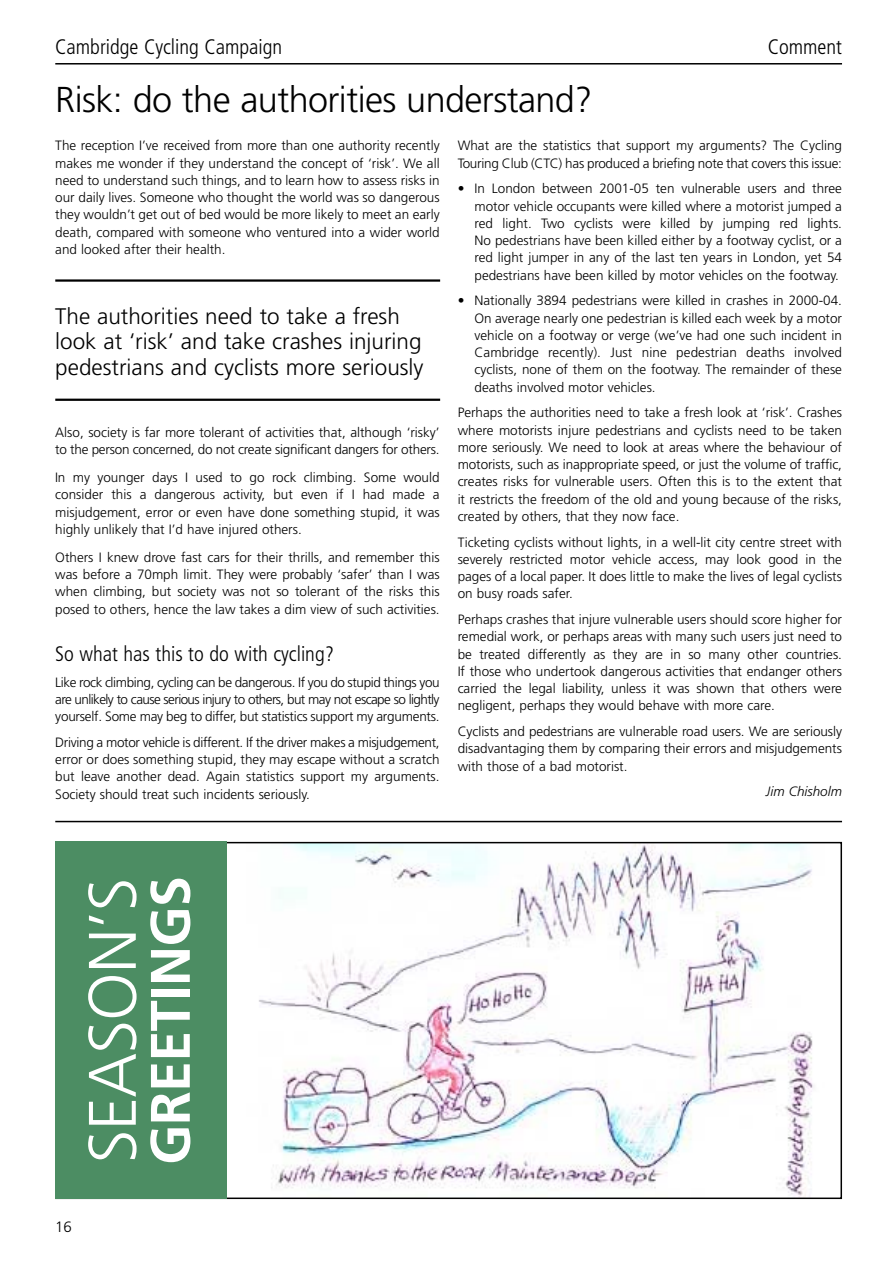
<style>
.page{position:relative;width:893px;height:1263px;background:#fff}
.page>*{position:absolute;margin:0;border:0;box-sizing:border-box;transform-origin:0 0}
.t1{font:300 67.05px "Frutiger";letter-spacing:-.01em;color:#fff}
.t2{font:700 55.65px "Frutiger";letter-spacing:-.01em;color:#fff}
.t3{font:300 36px "Frutiger";letter-spacing:-.015em;color:#000}
.t4{font:300 22.5px/25.5px "Frutiger";color:#000}
.t5{font:300 condensed 21px "Frutiger";color:#000}
.t6{font:300 15px "Frutiger";color:#000}
.t7{font:300 13.5px/17.2px "Frutiger";color:#000;text-align:justify}
.t8{font:italic 300 13.5px "Frutiger";color:#000}
</style>
<div class="page">
<hr style="left:55px;top:63px;width:787px;height:2px;background:#000">
<hr style="left:55px;top:399px;width:385px;height:2px;background:#000">
<hr style="left:55px;top:279px;width:385px;height:3px;background:#000">
<img style="left:259px;top:845px;width:555px;height:351px">
<div style="left:55px;top:842px;width:171px;height:357px;background:#4c8d63"></div>
<hr style="left:55px;top:821px;width:787px;height:1px;background:#000">
<h3 class="t5" style="left:55px;top:38px;width:228px">Cambridge Cycling Campaign</h3>
<h3 class="t5" style="left:768px;top:38px;width:76px">Comment</h3>
<h3 class="t3" style="left:55px;top:85px;width:538px">Risk: do the authorities understand?</h3>
<p class="t7" style="left:55px;top:138px;width:386px">The reception I’ve received from more than one authority recently makes me wonder if they understand the concept of ‘risk’. We all need to understand such things, and to learn how to assess risks in our daily lives. Someone who thought the world was so dangerous they wouldn’t get out of bed would be more likely to meet an early death, compared with someone who ventured into a wider world and looked after their health.</p>
<p class="t7" style="left:458px;top:138px;width:386px">What are the statistics that support my arguments? The Cycling<br>Touring Club (CTC) has produced a briefing note that covers this issue:</p>
<p class="t7" style="left:474px;top:181px;width:369px;text-indent:-17px">• In London between 2001-05 ten vulnerable users and three motor vehicle occupants were killed where a motorist jumped a red light. Two cyclists were killed by jumping red lights.<br>No pedestrians have been killed either by a footway cyclist, or a red light jumper in any of the last ten years in London, yet 54 pedestrians have been killed by motor vehicles on the footway.</p>
<p class="t7" style="left:474px;top:293px;width:369px;text-indent:-17px">• Nationally 3894 pedestrians were killed in crashes in 2000-04.<br>On average nearly one pedestrian is killed each week by a motor vehicle on a footway or verge (we’ve had one such incident in Cambridge recently). Just nine pedestrian deaths involved cyclists, none of them on the footway. The remainder of these deaths involved motor vehicles.</p>
<p class="t7" style="left:458px;top:405px;width:386px">Perhaps the authorities need to take a fresh look at ‘risk’. Crashes where motorists injure pedestrians and cyclists need to be taken more seriously. We need to look at areas where the behaviour of motorists, such as inappropriate speed, or just the volume of traffic, creates risks for vulnerable users. Often this is to the extent that it restricts the freedom of the old and young because of the risks, created by others, that they now face.</p>
<p class="t7" style="left:458px;top:534px;width:386px">Ticketing cyclists without lights, in a well-lit city centre street with severely restricted motor vehicle access, may look good in the pages of a local paper. It does little to make the lives of legal cyclists on busy roads safer.</p>
<p class="t7" style="left:458px;top:612px;width:386px">Perhaps crashes that injure vulnerable users should score higher for remedial work, or perhaps areas with many such users just need to be treated differently as they are in so many other countries.<br>If those who undertook dangerous activities that endanger others carried the legal liability, unless it was shown that others were negligent, perhaps they would behave with more care.</p>
<p class="t7" style="left:458px;top:724px;width:386px">Cyclists and pedestrians are vulnerable road users. We are seriously disadvantaging them by comparing their errors and misjudgements with those of a bad motorist.</p>
<p class="t8" style="left:766px;top:786px;width:78px">Jim Chisholm</p>
<h3 class="t4" style="left:55px;top:305px;width:370px">The authorities need to take a fresh look at ‘risk’ and take crashes injuring pedestrians and cyclists more seriously</h3>
<p class="t7" style="left:55px;top:425px;width:386px">Also, society is far more tolerant of activities that, although ‘risky’ to the person concerned, do not create significant dangers for others.</p>
<p class="t7" style="left:55px;top:470px;width:386px">In my younger days I used to go rock climbing. Some would consider this a dangerous activity, but even if I had made a misjudgement, error or even have done something stupid, it was highly unlikely that I’d have injured others.</p>
<p class="t7" style="left:55px;top:550px;width:386px">Others I knew drove fast cars for their thrills, and remember this was before a 70mph limit. They were probably ‘safer’ than I was when climbing, but society was not so tolerant of the risks this posed to others, hence the law takes a dim view of such activities.</p>
<h3 class="t5" style="left:55px;top:645px;width:280px">So what has this to do with cycling?</h3>
<p class="t7" style="left:55px;top:674px;width:386px">Like rock climbing, cycling can be dangerous. If you do stupid things you are unlikely to cause serious injury to others, but may not escape so lightly yourself. Some may beg to differ, but statistics support my arguments.</p>
<p class="t7" style="left:55px;top:735px;width:386px">Driving a motor vehicle is different. If the driver makes a misjudgement, error or does something stupid, they may escape without a scratch but leave another dead. Again statistics support my arguments.<br>Society should treat such incidents seriously.</p>
<h1 class="t1" style="left:85px;top:1163px;width:287px;rotate:-90deg">SEASON’S</h1>
<h2 class="t2" style="left:148px;top:1165px;width:290px;rotate:-90deg">GREETINGS</h2>
<p class="t6" style="left:55px;top:1220px;width:18px">16</p>
</div>
